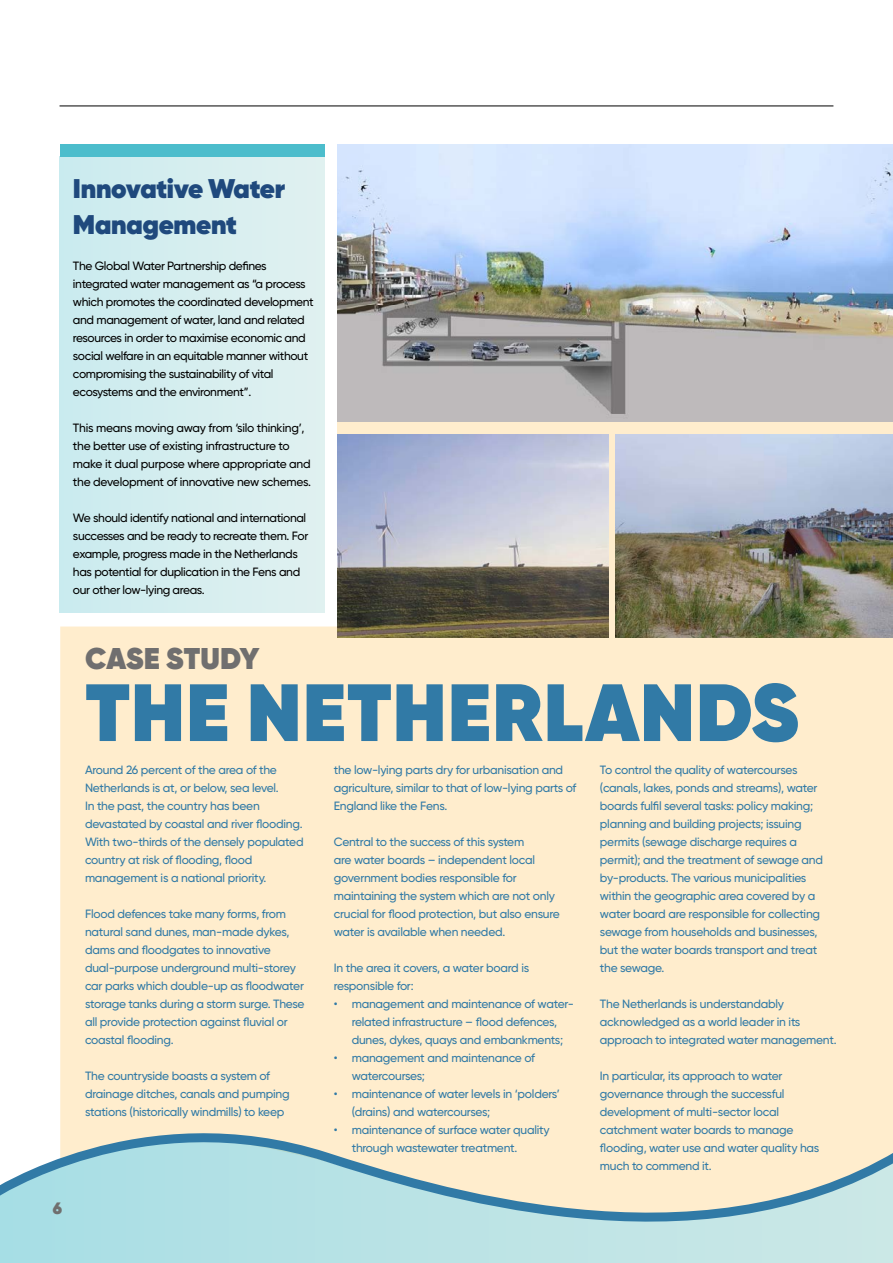
<style>
.page{position:relative;width:893px;height:1263px;background:#fff}
.page>*{position:absolute;margin:0;border:0;box-sizing:border-box;transform-origin:0 0}
.t1{font:800 81px "Gilroy";letter-spacing:.01em;color:#317aa6}
.t2{font:800 30px "Gilroy";letter-spacing:-.005em;color:#706f6f}
.t3{font:800 27px/36px "Gilroy";letter-spacing:-.01em;color:#1f497d}
.t4{font:800 16.5px "Gilroy";color:#706f6f}
.t5{font:500 12px/18px "Gilroy";letter-spacing:-.02em;color:#317aa6}
.t6{font:500 12px/18px "Gilroy";letter-spacing:-.03em;color:#000}
</style>
<div class="page">
<hr style="left:60px;top:106px;width:773px;height:1px;background:#000">
<div style="left:338px;top:145px;width:555px;height:499px;background:#ffedcd"></div>
<div style="left:60px;top:626px;width:833px;height:471px;background:#ffedcd"></div>
<img style="left:338px;top:144px;width:555px;height:277px">
<svg style="left:0;top:1097px;width:893px;height:166px;background:#d2e2d7"></svg>
<div style="left:60px;top:157px;width:265px;height:455px;background:#d6eeef"></div>
<div style="left:60px;top:144px;width:264px;height:13px;background:#4cbdcc"></div>
<img style="left:338px;top:434px;width:270px;height:203px">
<img style="left:616px;top:434px;width:277px;height:203px">
<h3 class="t3" style="left:73px;top:170px;width:214px">Innovative Water<br>Management</h3>
<p class="t6" style="left:73px;top:257px;width:242px">The Global Water Partnership defines integrated water management as “a process which promotes the coordinated development and management of water, land and related resources in order to maximise economic and social welfare in an equitable manner without compromising the sustainability of vital ecosystems and the environment”.</p>
<p class="t6" style="left:73px;top:419px;width:240px">This means moving away from ‘silo thinking’, the better use of existing infrastructure to make it dual purpose where appropriate and the development of innovative new schemes.</p>
<p class="t6" style="left:73px;top:509px;width:237px">We should identify national and international successes and be ready to recreate them. For example, progress made in the Netherlands has potential for duplication in the Fens and our other low-lying areas.</p>
<h3 class="t4" style="left:53px;top:1197px;width:11px">6</h3>
<h2 class="t2" style="left:85px;top:639px;width:176px">CASE STUDY</h2>
<h1 class="t1" style="left:85px;top:661px;width:715px">THE NETHERLANDS</h1>
<p class="t5" style="left:85px;top:761px;width:220px">Around 26 percent of the area of the Netherlands is at, or below, sea level.<br>In the past, the country has been devastated by coastal and river flooding.<br>With two-thirds of the densely populated country at risk of flooding, flood management is a national priority.</p>
<p class="t5" style="left:85px;top:905px;width:221px">Flood defences take many forms, from natural sand dunes, man-made dykes, dams and floodgates to innovative dual-purpose underground multi-storey car parks which double-up as floodwater storage tanks during a storm surge. These all provide protection against fluvial or coastal flooding.</p>
<p class="t5" style="left:85px;top:1067px;width:206px">The countryside boasts a system of drainage ditches, canals and pumping stations (historically windmills) to keep</p>
<p class="t5" style="left:334px;top:761px;width:244px">the low-lying parts dry for urbanisation and agriculture, similar to that of low-lying parts of<br>England like the Fens.</p>
<p class="t5" style="left:334px;top:833px;width:227px">Central to the success of this system<br>are water boards – independent local government bodies responsible for maintaining the system which are not only crucial for flood protection, but also ensure water is available when needed.</p>
<p class="t5" style="left:334px;top:959px;width:197px">In the area it covers, a water board is responsible for:</p>
<p class="t5" style="left:334px;top:995px;width:242px;text-align:center">• management and maintenance of water&shy;related infrastructure – flood defences, dunes, dykes, quays and embankments;</p>
<p class="t5" style="left:352px;top:1049px;width:185px;text-indent:-18px">• management and maintenance of watercourses;</p>
<p class="t5" style="left:352px;top:1085px;width:210px;text-indent:-18px">• maintenance of water levels in ‘polders’ (drains) and watercourses;</p>
<p class="t5" style="left:352px;top:1121px;width:199px;text-indent:-18px">• maintenance of surface water quality through wastewater treatment.</p>
<p class="t5" style="left:600px;top:761px;width:225px">To control the quality of watercourses (canals, lakes, ponds and streams), water boards fulfil several tasks: policy making; planning and building projects; issuing permits (sewage discharge requires a permit); and the treatment of sewage and by-products. The various municipalities within the geographic area covered by a water board are responsible for collecting sewage from households and businesses, but the water boards transport and treat the sewage.</p>
<p class="t5" style="left:600px;top:995px;width:238px">The Netherlands is understandably acknowledged as a world leader in its approach to integrated water management.</p>
<p class="t5" style="left:600px;top:1067px;width:221px">In particular, its approach to water governance through the successful development of multi-sector local catchment water boards to manage flooding, water use and water quality has much to commend it.</p>
</div>
